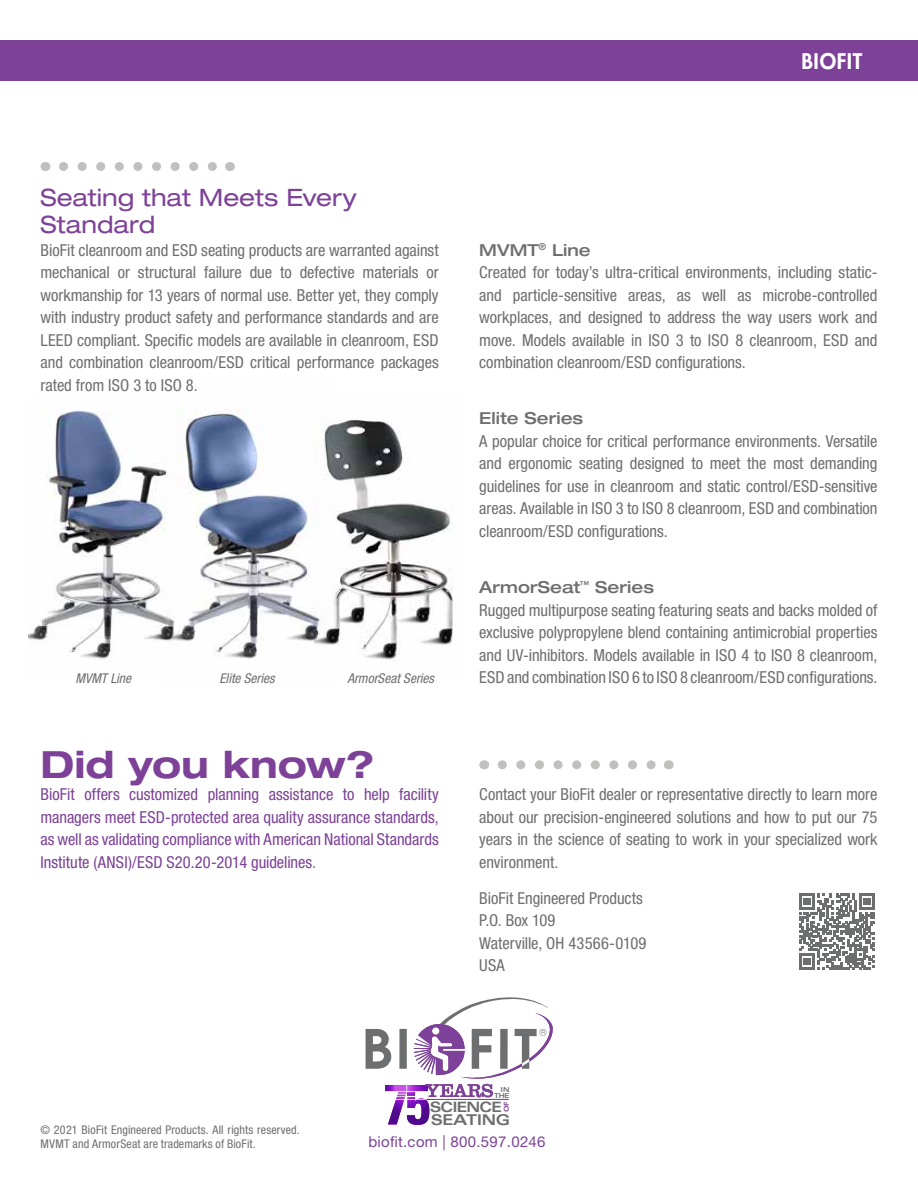
<style>
.page{position:relative;width:918px;height:1188px;background:#fff}
.page>*{position:absolute;margin:0;border:0;box-sizing:border-box;transform-origin:0 0}
.t1{font:700 expanded 37.5px "Helvetica Neue LT Std";letter-spacing:-.005em;color:#7d4197}
.t2{font:expanded 24px/27px "Helvetica Neue LT Std";color:#7d4197}
.t3{font:800 21px "Futura Std";letter-spacing:.03em;color:#fff}
.t4{font:19.2px "Clarendon LT Std";letter-spacing:-.04em;color:#7d4197}
.t5{font:condensed 16.5px/22.5px "Helvetica Neue LT Std";letter-spacing:-.005em;color:#6d6e70;text-align:justify}
.t6{font:condensed 16.5px/22.5px "Helvetica Neue LT Std";color:#7d4197;text-align:justify}
.t7{font:500 expanded 16.5px "Helvetica Neue LT Std";color:#6d6e70}
.t8{font:15px "Helvetica Neue LT Std";letter-spacing:.02em;color:#7d4197}
.t9{font:700 expanded 14.85px "Univers LT Std";letter-spacing:-.02em;color:#6d6e70}
.t10{font:700 expanded 14.25px "Univers LT Std";letter-spacing:-.06em;color:#6d6e70}
.t11{font:italic condensed 13.5px "Helvetica Neue LT Std";color:#6d6e70}
.t12{font:condensed 12px/13.5px "Helvetica Neue LT Std";letter-spacing:.01em;color:#6d6e70}
.t13{font:700 expanded 6.75px/6px "Univers LT Std";color:#6d6e70;text-align:right}
.t14{font:700 expanded 6.75px "Univers LT Std";color:#7d4197}
.s1{color:#6d6e70}
.s2{font-weight:500;font-stretch:expanded}
</style>
<div class="page">
<img style="left:330px;top:420px;width:123px;height:240px">
<img style="left:28px;top:410px;width:134px;height:250px">
<img style="left:162px;top:409px;width:168px;height:250px">
<svg style="left:63px;top:162px;width:154px;height:9px"></svg>
<div style="left:0;top:40px;width:918px;height:41px;background:#7d4197"></div>
<svg style="left:366px;top:997px;width:187px;height:128px"></svg>
<svg style="left:502px;top:760px;width:154px;height:9px"></svg>
<svg style="left:799px;top:893px;width:76px;height:77px"></svg>
<p class="t3" style="left:801px;top:48px;width:62px">BIOFIT</p>
<h2 class="t2" style="left:40px;top:184px;width:318px">Seating that Meets Every<br>Standard</h2>
<p class="t5" style="left:40px;top:238px;width:400px">BioFit cleanroom and ESD seating products are warranted against mechanical or structural failure due to defective materials or workmanship for 13 years of normal use. Better yet, they comply with industry product safety and performance standards and are LEED compliant. Specific models are available in cleanroom, ESD and combination cleanroom/ESD critical performance packages rated from ISO 3 to ISO 8.</p>
<p class="t11" style="left:76px;top:670px;width:57px">MVMT Line</p>
<p class="t11" style="left:219px;top:670px;width:57px">Elite Series</p>
<p class="t11" style="left:347px;top:670px;width:88px">ArmorSeat Series</p>
<h1 class="t1" style="left:40px;top:741px;width:335px">Did you know?</h1>
<p class="t6" style="left:40px;top:783px;width:400px">BioFit offers customized planning assistance to help facility managers meet ESD-protected area quality assurance standards, as well as validating compliance with American National Standards Institute (ANSI)/ESD S20.20-2014 guidelines<span class="s1">.</span></p>
<p class="t5" style="left:479px;top:238px;width:400px;text-align:left"><span class="s2">MVMT</span><sup>®</sup> <span class="s2">Line<br></span>Created for today’s ultra-critical environments, including static&shy;and particle-sensitive areas, as well as microbe-controlled workplaces, and designed to address the way users work and move. Models available in ISO 3 to ISO 8 cleanroom, ESD and combination cleanroom/ESD configurations.</p>
<p class="t7" style="left:479px;top:408px;width:106px">Elite Series</p>
<p class="t5" style="left:479px;top:430px;width:400px">A popular choice for critical performance environments. Versatile and ergonomic seating designed to meet the most demanding guidelines for use in cleanroom and static control/ESD-sensitive areas. Available in ISO 3 to ISO 8 cleanroom, ESD and combination cleanroom/ESD configurations.</p>
<p class="t5" style="left:479px;top:576px;width:400px;text-align:left"><span class="s2">ArmorSeat</span><sup>™</sup> <span class="s2">Series<br></span>Rugged multipurpose seating featuring seats and backs molded of exclusive polypropylene blend containing antimicrobial properties and UV-inhibitors. Models available in ISO 4 to ISO 8 cleanroom, ESD and combination ISO 6 to ISO 8 cleanroom/ESD configurations.</p>
<p class="t5" style="left:479px;top:783px;width:400px">Contact your BioFit dealer or representative directly to learn more about our precision-engineered solutions and how to put our 75 years in the science of seating to work in your specialized work environment.</p>
<p class="t5" style="left:479px;top:886px;width:169px;text-align:left">BioFit Engineered Products<br>P.O. Box 109<br>Waterville, OH 43566-0109<br>USA</p>
<p class="t12" style="left:40px;top:1123px;width:261px">© 2021 BioFit Engineered Products. All rights reserved.<br>MVMT and ArmorSeat are trademarks of BioFit.</p>
<p class="t4" style="left:425px;top:1079px;width:69px">YEARS</p>
<p class="t13" style="left:494px;top:1086px;width:17px">IN<br>THE</p>
<p class="t10" style="left:430px;top:1099px;width:74px">SCIENCE</p>
<p class="t9" style="left:431px;top:1111px;width:81px">SEATING</p>
<p class="t14" style="left:503px;top:1112px;width:12px;rotate:-90deg">OF</p>
<p class="t8" style="left:368px;top:1133px;width:179px">biofit.com | 800.597.0246</p>
</div>
